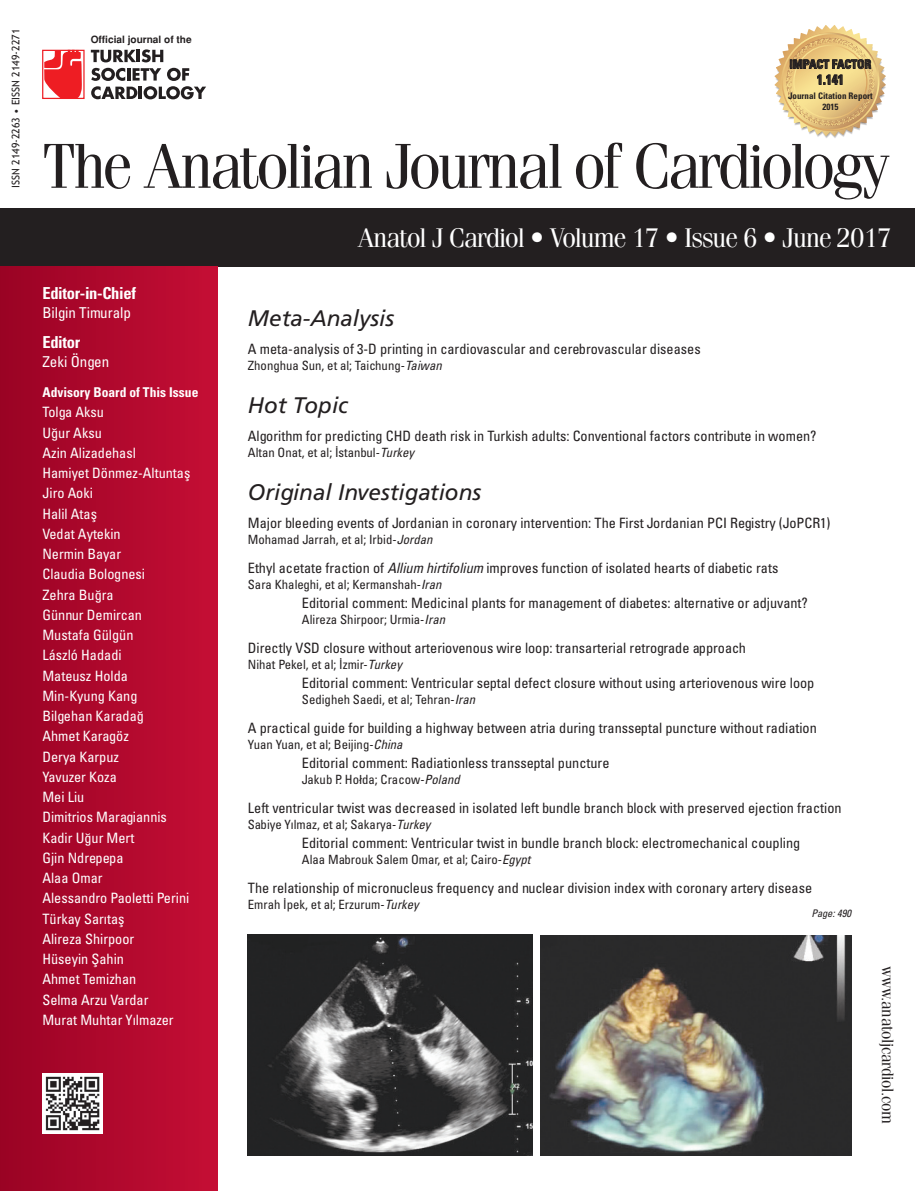
<style>
.page{position:relative;width:915px;height:1191px;background:#fff}
.page>*{position:absolute;margin:0;border:0;box-sizing:border-box;transform-origin:0 0}
.t1{font:63.6px "Fenice Tr";letter-spacing:-.05em;color:#231f20}
.t2{font:27px "Fenice Tr";letter-spacing:-.035em;color:#fff}
.t3{font:22.5px "Frutiger Italic Tr";color:#231f20}
.t4{font:16.5px "Fenice Tr";letter-spacing:-.015em;color:#231f20}
.t5{font:16.5px "Univers Cond Bd Tr";letter-spacing:-.02em;color:#fff}
.t6{font:15px "Univers Condensed Tr";color:#fff}
.t7{font:14.25px "Univers Condensed Tr";color:#231f20}
.t8{font:14.25px/20.2px "Univers Condensed Tr";color:#fff}
.t9{font:13.5px "Univers Cond Bd Tr";color:#fff}
.t10{font:13.5px "Univers Cond Bd Tr";color:#231f20}
.t11{font:12.75px "Univers Condensed Tr";color:#231f20}
.t12{font:12px "Univers Cond Bd Tr";color:#231f20}
.t13{font:10.5px "Trebuchet MS";color:#231f20}
.t14{font:10.5px "Univers Cond Ita Tr";letter-spacing:-.015em;color:#231f20}
.t15{font:700 10.05px "Helvetica Tr";color:#231f20}
.t16{font:9px/10.5px "Univers Cond Bd Tr";color:#231f20;text-align:center}
.s1{font-family:"Univers Cond Ita Tr"}
.s2{font-family:"Myriad Pro"}
</style>
<div class="page">
<div style="left:0;top:208px;width:914px;height:59px;background:#231f20"></div>
<div style="left:0;top:267px;width:217px;height:924px;background:linear-gradient(to right,#990324,#c50e35)"></div>
<div style="left:42px;top:50px;width:43px;height:49px;background:#fff;border:1px solid #ee1d23"></div>
<svg style="left:44px;top:50px;width:38px;height:49px"></svg>
<svg style="left:91px;top:68px;width:115px;height:31px"></svg>
<svg style="left:91px;top:49px;width:72px;height:13px"></svg>
<img style="left:42px;top:1073px;width:61px;height:60px">
<svg style="left:774px;top:25px;width:111px;height:113px"></svg>
<img style="left:248px;top:935px;width:284px;height:220px">
<img style="left:540px;top:935px;width:310px;height:220px">
<p class="t13" style="left:10px;top:188px;width:160px;rotate:-90deg">ISSN 2149-2263 • EISSN 2149-2271</p>
<p class="t15" style="left:91px;top:34px;width:102px">Official journal of the</p>
<p class="t12" style="left:789px;top:57px;width:83px">IMPACT FACTOR</p>
<p class="t10" style="left:816px;top:71px;width:28px">1.141</p>
<p class="t16" style="left:787px;top:91px;width:86px">Journal Citation Report<br>2015</p>
<h1 class="t1" style="left:42px;top:127px;width:849px">The Anatolian Journal of Cardiology</h1>
<p class="t5" style="left:42px;top:282px;width:95px">Editor-in-Chief</p>
<p class="t6" style="left:42px;top:303px;width:90px">Bilgin Timuralp</p>
<p class="t5" style="left:42px;top:332px;width:39px">Editor</p>
<p class="t6" style="left:42px;top:352px;width:68px">Zeki Öngen</p>
<p class="t9" style="left:42px;top:384px;width:157px">Advisory Board of This Issue</p>
<p class="t8" style="left:42px;top:402px;width:149px">Tolga Aksu<br>Uğur Aksu<br>Azin Alizadehasl<br>Hamiyet Dönmez-Altuntaş<br>Jiro Aoki<br>Halil Ataş<br>Vedat Aytekin<br>Nermin Bayar<br>Claudia Bolognesi<br>Zehra Buğra<br>Günnur Demircan<br>Mustafa Gülgün<br>László Hadadi<br>Mateusz Holda<br>Min-Kyung Kang<br>Bilgehan Karadağ<br>Ahmet Karagöz<br>Derya Karpuz<br>Yavuzer Koza<br>Mei Liu<br>Dimitrios Maragiannis<br>Kadir Uğur Mert<br>Gjin Ndrepepa<br>Alaa Omar<br>Alessandro Paoletti Perini<br>Türkay Sarıtaş<br>Alireza Shirpoor<br>Hüseyin Şahin<br>Ahmet Temizhan<br>Selma Arzu Vardar<br>Murat Muhtar Yılmazer</p>
<h2 class="t2" style="left:357px;top:222px;width:536px">Anatol J Cardiol • Volume 17 • Issue 6 • June 2017</h2>
<h3 class="t3" style="left:248px;top:305px;width:148px">Meta-Analysis</h3>
<p class="t7" style="left:248px;top:340px;width:454px">A meta-analysis of 3-D printing in cardiovascular and cerebrovascular diseases</p>
<p class="t11" style="left:248px;top:358px;width:195px">Zhonghua Sun, et al; Taichung-<span class="s1">Taiwan</span></p>
<h3 class="t3" style="left:248px;top:392px;width:102px">Hot Topic</h3>
<p class="t7" style="left:248px;top:427px;width:570px">Algorithm for predicting CHD death risk in Turkish adults: Conventional factors contribute in women?</p>
<p class="t11" style="left:248px;top:445px;width:168px">Altan Onat, et al; İstanbul-<span class="s1">Turkey</span></p>
<h3 class="t3" style="left:248px;top:479px;width:235px">Original Investigations</h3>
<p class="t7" style="left:248px;top:514px;width:584px">Major bleeding events of Jordanian in coronary intervention: The First Jordanian PCI Registry (JoPCR1)</p>
<p class="t11" style="left:248px;top:531px;width:186px">Mohamad Jarrah, et al; Irbid-<span class="s1">Jordan</span></p>
<p class="t7" style="left:248px;top:558px;width:532px">Ethyl acetate fraction of <span class="s1">Allium hirtifolium</span> improves function of isolated hearts of diabetic rats</p>
<p class="t11" style="left:248px;top:576px;width:195px">Sara Khaleghi, et al; Kermanshah-<span class="s1">Iran</span></p>
<p class="t7" style="left:302px;top:594px;width:507px">Editorial comment: Medicinal plants for management of diabetes: alternative or adjuvant?</p>
<p class="t11" style="left:302px;top:611px;width:145px">Alireza Shirpoor; Urmia-<span class="s1">Iran</span></p>
<p class="t7" style="left:248px;top:638px;width:499px">Directly VSD closure without arteriovenous wire loop: transarterial retrograde approach</p>
<p class="t11" style="left:248px;top:656px;width:156px">Nihat Pekel, et al; İzmir-<span class="s1">Turkey</span></p>
<p class="t7" style="left:302px;top:674px;width:514px">Editorial comment: Ventricular septal defect closure without using arteriovenous wire loop</p>
<p class="t11" style="left:302px;top:691px;width:175px">Sedigheh Saedi, et al; Tehran-<span class="s1">Iran</span></p>
<p class="t7" style="left:248px;top:718px;width:570px">A practical guide for building a highway between atria during transseptal puncture without radiation</p>
<p class="t11" style="left:248px;top:736px;width:156px">Yuan Yuan, et al; Beijing-<span class="s1">China</span></p>
<p class="t7" style="left:302px;top:754px;width:309px">Editorial comment: Radiationless transseptal puncture</p>
<p class="t11" style="left:302px;top:771px;width:159px">Jakub P. Ho<span class="s2">ł</span>da; Cracow-<span class="s1">Poland</span></p>
<p class="t7" style="left:248px;top:798px;width:595px">Left ventricular twist was decreased in isolated left bundle branch block with preserved ejection fraction</p>
<p class="t11" style="left:248px;top:816px;width:184px">Sabiye Yılmaz, et al; Sakarya-<span class="s1">Turkey</span></p>
<p class="t7" style="left:302px;top:834px;width:499px">Editorial comment: Ventricular twist in bundle branch block: electromechanical coupling</p>
<p class="t11" style="left:302px;top:851px;width:230px">Alaa Mabrouk Salem Omar, et al; Cairo-<span class="s1">Egypt</span></p>
<p class="t7" style="left:248px;top:878px;width:565px">The relationship of micronucleus frequency and nuclear division index with coronary artery disease</p>
<p class="t11" style="left:248px;top:896px;width:172px">Emrah İpek, et al; Erzurum-<span class="s1">Turkey</span></p>
<p class="t14" style="left:811px;top:906px;width:41px">Page: 490</p>
<p class="t4" style="left:897px;top:966px;width:159px;rotate:90deg">www.anatoljcardiol.com</p>
</div>
